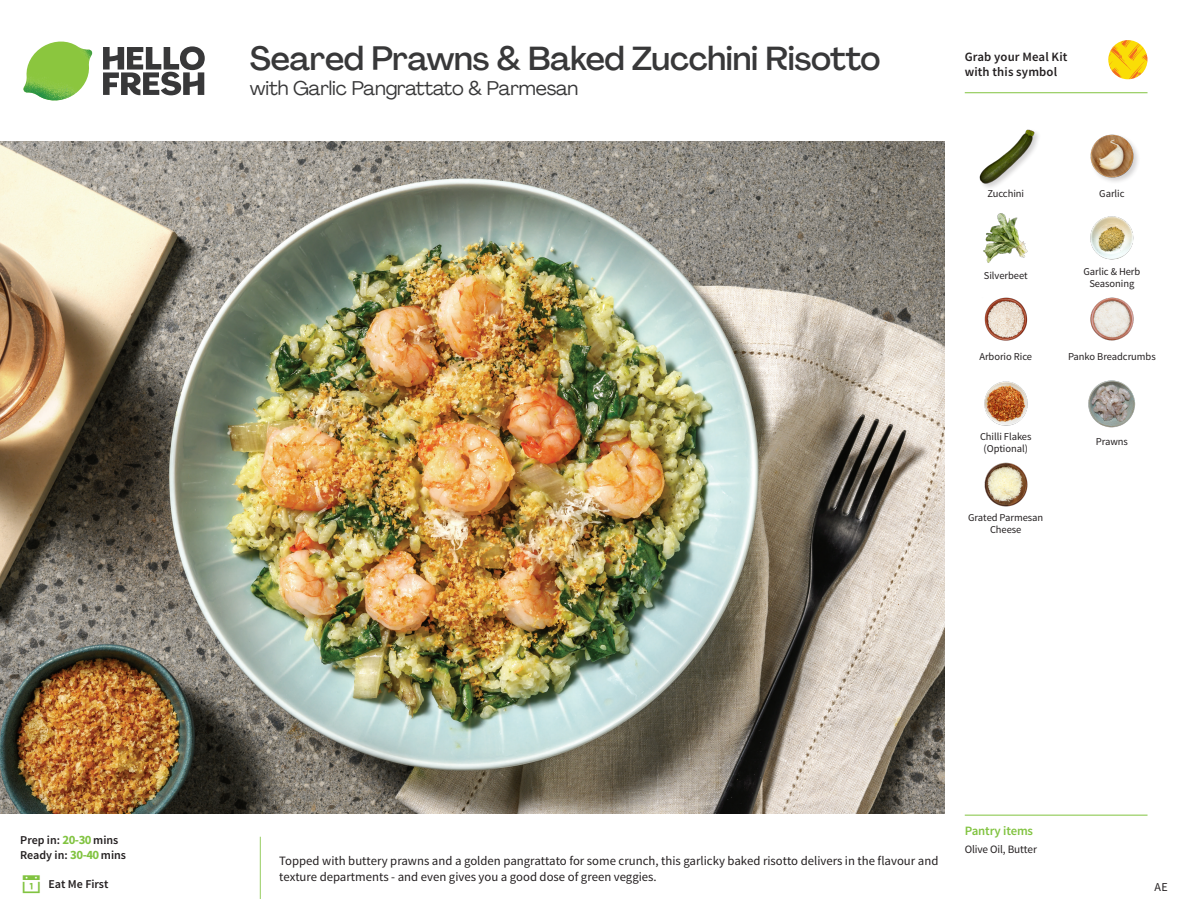
<style>
.page{position:relative;width:1188px;height:918px;background:#fff}
.page>*{position:absolute;margin:0;border:0;box-sizing:border-box;transform-origin:0 0}
._15_Titel_UK{font:500 33px "Agrandir";letter-spacing:-.015em;color:#383839}
._15_Titel_UK-2{font:19.5px "Agrandir";letter-spacing:-.01em;color:#383839}
.Step_6_Text_AU{font:12.75px/16.5px "Source Sans Pro";color:#231f20}
.t1{font:600 12.75px/15px "Source Sans Pro";letter-spacing:.01em;color:#231f20}
._04_Headers_Front{font:600 12.75px "Source Sans Pro";letter-spacing:-.01em;color:#81c340}
._04_Intro{font:600 12px "Source Sans Pro";color:#231f20}
.t2{font:12px "Source Sans Pro";color:#231f20}
._05_Pantry{font:11.25px "Source Sans Pro";letter-spacing:-.01em;color:#231f20}
._18_FRONT_ingredient{font:10.5px/12px "Source Sans Pro";letter-spacing:-.005em;color:#231f20;text-align:center}
.s1{font-weight:700;font-size:12.75px;color:#81c340}
</style>
<div class="page">
<svg style="left:103px;top:46px;width:102px;height:49px"></svg>
<img style="left:23px;top:42px;width:69px;height:59px">
<img style="left:0;top:142px;width:945px;height:672px">
<img style="left:1090px;top:297px;width:44px;height:44px">
<img style="left:1088px;top:380px;width:48px;height:48px">
<img style="left:984px;top:381px;width:44px;height:45px">
<img style="left:984px;top:462px;width:44px;height:45px">
<img style="left:984px;top:297px;width:44px;height:44px">
<img style="left:983px;top:213px;width:45px;height:50px">
<img style="left:1090px;top:216px;width:44px;height:44px">
<div style="left:979px;top:128px;width:63px;height:62px;background:#231f20;opacity:.2"></div>
<img style="left:979px;top:128px;width:55px;height:57px">
<img style="left:1090px;top:134px;width:48px;height:48px">
<hr style="left:965px;top:815px;width:183px;height:1px;background:#81c340">
<svg style="left:1091px;top:40px;width:57px;height:54px"></svg>
<hr style="left:965px;top:92px;width:183px;height:1px;background:#81c340">
<p class="_04_Intro" style="left:20px;top:833px;width:100px">Prep in: <span class="s1">20-30</span> mins</p>
<p class="_04_Intro" style="left:20px;top:848px;width:107px">Ready in: <span class="s1">30-40</span> mins</p>
<p class="_04_Intro" style="left:48px;top:876px;width:62px">Eat Me First</p>
<p class="_15_Titel_UK" style="left:250px;top:38px;width:632px">Seared Prawns &amp; Baked Zucchini Risotto</p>
<p class="_15_Titel_UK-2" style="left:250px;top:76px;width:330px">with Garlic Pangrattato &amp; Parmesan</p>
<p class="t1" style="left:965px;top:50px;width:104px">Grab your Meal Kit with this symbol</p>
<p class="_18_FRONT_ingredient" style="left:987px;top:188px;width:38px">Zucchini</p>
<p class="_18_FRONT_ingredient" style="left:1099px;top:188px;width:27px">Garlic</p>
<p class="_18_FRONT_ingredient" style="left:984px;top:270px;width:45px">Silverbeet</p>
<p class="_18_FRONT_ingredient" style="left:1083px;top:265px;width:58px">Garlic &amp; Herb<br>Seasoning</p>
<p class="_18_FRONT_ingredient" style="left:979px;top:351px;width:54px">Arborio Rice</p>
<p class="_18_FRONT_ingredient" style="left:1068px;top:351px;width:89px">Panko Breadcrumbs</p>
<p class="_18_FRONT_ingredient" style="left:980px;top:431px;width:53px">Chilli Flakes (Optional)</p>
<p class="_18_FRONT_ingredient" style="left:968px;top:512px;width:77px">Grated Parmesan<br>Cheese</p>
<p class="_18_FRONT_ingredient" style="left:1096px;top:435px;width:34px">Prawns</p>
<p class="Step_6_Text_AU" style="left:279px;top:852px;width:661px">Topped with buttery prawns and a golden pangrattato for some crunch, this garlicky baked risotto delivers in the flavour and texture departments - and even gives you a good dose of green veggies.</p>
<p class="_04_Headers_Front" style="left:965px;top:822px;width:70px">Pantry items</p>
<p class="_05_Pantry" style="left:965px;top:842px;width:74px">Olive Oil, Butter</p>
<p class="t2" style="left:1155px;top:879px;width:15px">AE</p>
</div>
